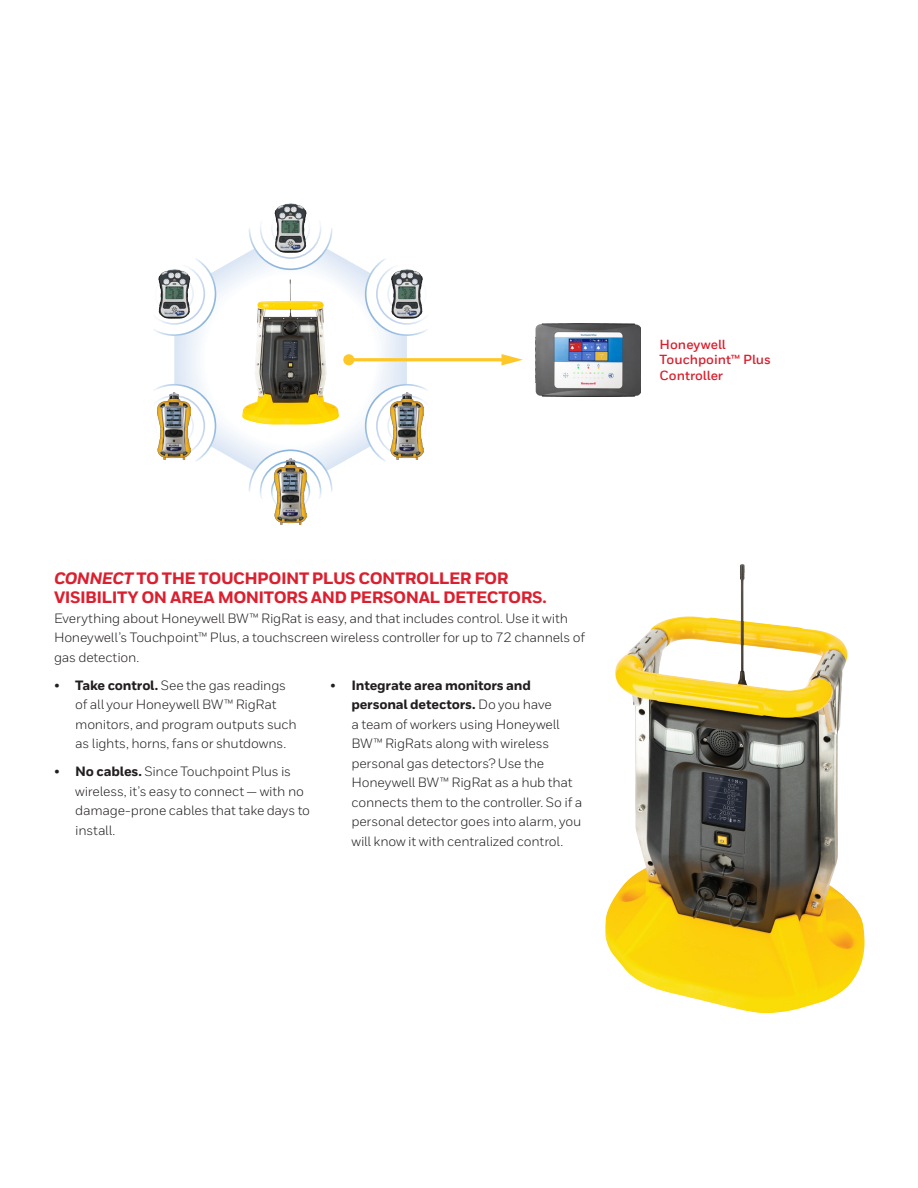
<style>
.page{position:relative;width:918px;height:1188px;background:#fff}
.page>*{position:absolute;margin:0;border:0;box-sizing:border-box;transform-origin:0 0}
._09_Inside__Body_Hea{font:800 16.5px/19.5px "Honeywell Sans";letter-spacing:-.03em;color:#dc1f2e}
._10_Inside__Body_Tex{font:13.5px/19.5px "Honeywell Sans";letter-spacing:-.015em;color:#231f20}
.t1{font:700 13.2px/15.8px "Honeywell Sans TT";color:#dc1f2e}
.s1{font-style:italic}
.s2{font-weight:800}
</style>
<div class="page">
<svg style="left:154px;top:211px;width:295px;height:291px"></svg>
<img style="left:536px;top:323px;width:104px;height:73px">
<img style="left:242px;top:279px;width:97px;height:146px">
<img style="left:275px;top:203px;width:31px;height:50px">
<img style="left:158px;top:269px;width:32px;height:50px">
<img style="left:158px;top:393px;width:33px;height:66px">
<img style="left:274px;top:458px;width:33px;height:67px">
<img style="left:391px;top:393px;width:32px;height:66px">
<img style="left:391px;top:269px;width:31px;height:50px">
<hr style="left:349px;top:358px;width:156px;height:3px;background:#fec728">
<svg style="left:502px;top:354px;width:21px;height:12px"></svg>
<div style="left:343px;top:354px;width:11px;height:11px;background:#fec728;border-radius:50%"></div>
<img style="left:605px;top:564px;width:260px;height:449px">
<p class="t1" style="left:660px;top:336px;width:113px">Honeywell<br>Touchpoint™ Plus<br>Controller</p>
<p class="_09_Inside__Body_Hea" style="left:54px;top:569px;width:494px"><span class="s1">CONNECT</span> TO THE TOUCHPOINT PLUS CONTROLLER FOR<br>VISIBILITY ON AREA MONITORS AND PERSONAL DETECTORS.</p>
<p class="_10_Inside__Body_Tex" style="left:54px;top:609px;width:533px">Everything about Honeywell BW™ RigRat is easy, and that includes control. Use it with<br>Honeywell’s Touchpoint™ Plus, a touchscreen wireless controller for up to 72 channels of gas detection.</p>
<p class="_10_Inside__Body_Tex" style="left:75px;top:676px;width:223px;text-indent:-21px">• <span class="s2">Take control.</span> See the gas readings of all your Honeywell BW™ RigRat monitors, and program outputs such as lights, horns, fans or shutdowns.</p>
<p class="_10_Inside__Body_Tex" style="left:75px;top:762px;width:236px;text-indent:-21px">• <span class="s2">No cables.</span> Since Touchpoint Plus is wireless, it’s easy to connect — with no damage-prone cables that take days to install.</p>
<p class="_10_Inside__Body_Tex" style="left:351px;top:676px;width:233px;text-indent:-21px">• <span class="s2">Integrate area monitors and personal detectors.</span> Do you have<br>a team of workers using Honeywell BW™ RigRats along with wireless personal gas detectors? Use the Honeywell BW™ RigRat as a hub that connects them to the controller. So if a personal detector goes into alarm, you will know it with centralized control.</p>
</div>
